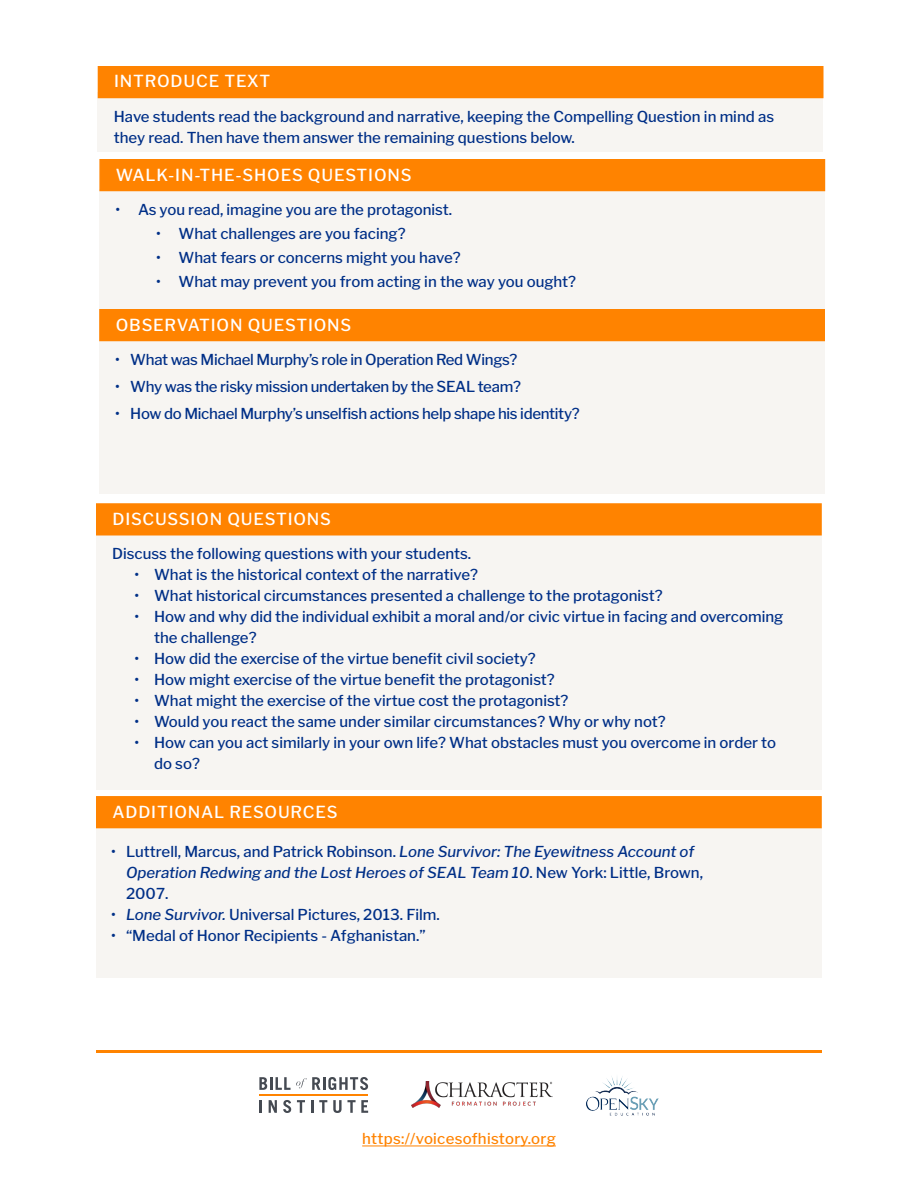
<style>
.page{position:relative;width:918px;height:1188px;background:#fff}
.page>*{position:absolute;margin:0;border:0;box-sizing:border-box;transform-origin:0 0}
.t1{font:500 16.5px "Libre Franklin";letter-spacing:.05em;color:#fff}
.Body_copy{font:500 15px/21px "Libre Franklin";color:#002f87}
.Body_copy-2{font:500 15px "Libre Franklin";letter-spacing:-.02em;color:#002f87}
.t2{font:italic 500 15px/21px "Libre Franklin";color:#002f87}
.t3{font:500 15px "Libre Franklin";letter-spacing:.02em;color:#ff8300}
.s1{font-style:normal}
.s2{font-style:italic}
</style>
<div class="page">
<svg style="left:259px;top:1077px;width:109px;height:13px"></svg>
<hr style="left:259px;top:1094px;width:109px;height:2px;background:#ff8300">
<svg style="left:259px;top:1100px;width:3px;height:13px"></svg>
<svg style="left:269px;top:1100px;width:8px;height:13px"></svg>
<svg style="left:283px;top:1100px;width:8px;height:13px"></svg>
<svg style="left:297px;top:1100px;width:8px;height:13px"></svg>
<svg style="left:311px;top:1100px;width:2px;height:13px"></svg>
<svg style="left:319px;top:1100px;width:8px;height:13px"></svg>
<svg style="left:333px;top:1100px;width:35px;height:13px"></svg>
<img style="left:411px;top:1081px;width:141px;height:26px">
<img style="left:586px;top:1076px;width:73px;height:39px">
<hr style="left:96px;top:1050px;width:726px;height:3px;background:#ff8300">
<hr style="left:362px;top:1146px;width:194px;height:1px;background:#ff8300">
<div style="left:100px;top:190px;width:725px;height:119px;background:#f7f5f2"></div>
<div style="left:97px;top:92px;width:725px;height:60px;background:#f7f5f2"></div>
<div style="left:96px;top:536px;width:725px;height:254px;background:#f7f5f2"></div>
<div style="left:96px;top:828px;width:725px;height:150px;background:#f7f5f2"></div>
<div style="left:96px;top:503px;width:726px;height:33px;background:#ff8300;border:2px solid #ff8300"></div>
<div style="left:96px;top:796px;width:726px;height:32px;background:#ff8300;border:2px solid #ff8300"></div>
<div style="left:100px;top:341px;width:725px;height:153px;background:#f7f5f2"></div>
<div style="left:99px;top:309px;width:726px;height:32px;background:#ff8300"></div>
<div style="left:98px;top:66px;width:726px;height:32px;background:#ff8300"></div>
<div style="left:99px;top:159px;width:726px;height:32px;background:#ff8300"></div>
<p class="t1" style="left:114px;top:67px;width:158px">INTRODUCE TEXT</p>
<p class="Body_copy" style="left:114px;top:105px;width:662px">Have students read the background and narrative, keeping the Compelling Question in mind as they read. Then have them answer the remaining questions below.</p>
<p class="t1" style="left:116px;top:162px;width:297px">WALK-IN-THE-SHOES QUESTIONS</p>
<p class="Body_copy" style="left:116px;top:198px;width:338px">• As you read, imagine you are the protagonist.</p>
<p class="Body_copy" style="left:156px;top:222px;width:251px">• What challenges are you facing?</p>
<p class="Body_copy" style="left:156px;top:246px;width:306px">• What fears or concerns might you have?</p>
<p class="Body_copy" style="left:156px;top:270px;width:422px">• What may prevent you from acting in the way you ought?</p>
<p class="t1" style="left:116px;top:312px;width:237px">OBSERVATION QUESTIONS</p>
<p class="Body_copy-2" style="left:115px;top:348px;width:404px">• What was Michael Murphy’s role in Operation Red Wings?</p>
<p class="Body_copy-2" style="left:115px;top:375px;width:407px">• Why was the risky mission undertaken by the SEAL team?</p>
<p class="Body_copy-2" style="left:115px;top:402px;width:466px">• How do Michael Murphy’s unselfish actions help shape his identity?</p>
<p class="t1" style="left:112px;top:506px;width:220px">DISCUSSION QUESTIONS</p>
<p class="Body_copy" style="left:112px;top:542px;width:361px">Discuss the following questions with your students.</p>
<p class="Body_copy" style="left:135px;top:563px;width:345px">• What is the historical context of the narrative?</p>
<p class="Body_copy" style="left:135px;top:584px;width:530px">• What historical circumstances presented a challenge to the protagonist?</p>
<p class="Body_copy" style="left:154px;top:605px;width:631px;text-indent:-20px">• How and why did the individual exhibit a moral and/or civic virtue in facing and overcoming the challenge?</p>
<p class="Body_copy" style="left:135px;top:647px;width:403px">• How did the exercise of the virtue benefit civil society?</p>
<p class="Body_copy" style="left:135px;top:668px;width:422px">• How might exercise of the virtue benefit the protagonist?</p>
<p class="Body_copy" style="left:135px;top:689px;width:435px">• What might the exercise of the virtue cost the protagonist?</p>
<p class="Body_copy" style="left:135px;top:710px;width:533px">• Would you react the same under similar circumstances? Why or why not?</p>
<p class="Body_copy" style="left:154px;top:731px;width:623px;text-indent:-20px">• How can you act similarly in your own life? What obstacles must you overcome in order to do so?</p>
<p class="t1" style="left:112px;top:799px;width:227px">ADDITIONAL RESOURCES</p>
<p class="t2" style="left:126px;top:840px;width:579px;text-indent:-15px"><span class="s1">• Luttrell, Marcus, and Patrick Robinson.</span> Lone Survivor: The Eyewitness Account of<br>Operation Redwing and the Lost Heroes of SEAL Team 10<span class="s1">. New York: Little, Brown,<br>2007.</span></p>
<p class="Body_copy" style="left:111px;top:903px;width:330px">• <span class="s2">Lone Survivor.</span> Universal Pictures, 2013. Film.</p>
<p class="Body_copy" style="left:111px;top:924px;width:316px">• “Medal of Honor Recipients - Afghanistan.”</p>
<p class="t3" style="left:362px;top:1127px;width:195px">https://voicesofhistory.org</p>
</div>
